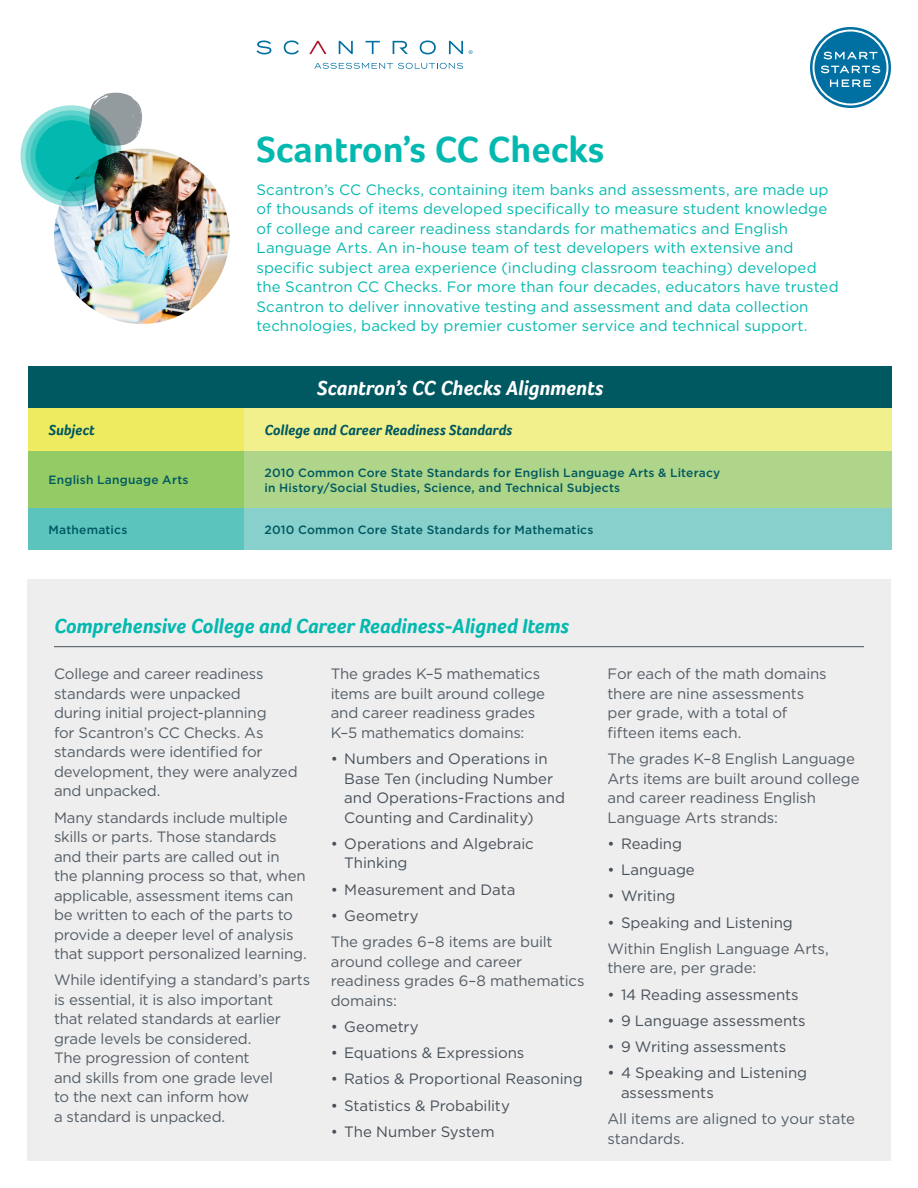
<style>
.page{position:relative;width:918px;height:1188px;background:#fff}
.page>*{position:absolute;margin:0;border:0;box-sizing:border-box;transform-origin:0 0}
.Page_TItle{font:700 37.5px "Foco";color:#03b9af}
.Body_Head_1_-_Underl{font:italic 700 21px "Foco";color:#03b9af}
.Table_Header{font:italic 700 21px "Foco";color:#fff}
.Body{font:15px/19.5px "Gotham";letter-spacing:-.01em;color:#545e66}
.Intro_copy{font:15px/19.5px "Gotham";letter-spacing:.005em;color:#03b9af}
.t1{font:15px/19.5px "Gotham";letter-spacing:-.005em;color:#475058}
.Table_First_Last_Row{font:italic 700 15px "Foco";color:#005861}
.Table_Body{font:500 12px/14.4px "Gotham";letter-spacing:.02em;color:#005861}
</style>
<div class="page">
<svg style="left:810px;top:27px;width:81px;height:81px"></svg>
<svg style="left:257px;top:40px;width:206px;height:14px"></svg>
<svg style="left:314px;top:63px;width:149px;height:6px"></svg>
<svg style="left:469px;top:50px;width:3px;height:4px"></svg>
<div style="left:27px;top:579px;width:864px;height:582px;background:#eeeeef"></div>
<hr style="left:54px;top:646px;width:810px;height:1px;background:#475058">
<div style="left:28px;top:366px;width:864px;height:42px;background:#005861"></div>
<div style="left:28px;top:408px;width:216px;height:43px;background:#efeb60"></div>
<div style="left:244px;top:408px;width:648px;height:43px;background:#f2f08d"></div>
<div style="left:28px;top:451px;width:216px;height:57px;background:#94cb64"></div>
<div style="left:244px;top:451px;width:648px;height:57px;background:#aed589"></div>
<div style="left:28px;top:508px;width:216px;height:42px;background:#5ac4bd"></div>
<div style="left:244px;top:508px;width:648px;height:42px;background:#87d0cc"></div>
<img style="left:54px;top:149px;width:176px;height:175px">
<svg style="left:21px;top:105px;width:101px;height:102px"></svg>
<svg style="left:26px;top:110px;width:91px;height:91px"></svg>
<svg style="left:31px;top:115px;width:81px;height:81px"></svg>
<div style="left:35px;top:120px;width:72px;height:72px;background:#03b9af;border-radius:50%"></div>
<svg style="left:89px;top:92px;width:53px;height:54px"></svg>
<p class="Page_TItle" style="left:256px;top:127px;width:349px">Scantron’s CC Checks</p>
<p class="Intro_copy" style="left:256px;top:180px;width:584px">Scantron’s CC Checks, containing item banks and assessments, are made up of thousands of items developed specifically to measure student knowledge of college and career readiness standards for mathematics and English Language Arts. An in-house team of test developers with extensive and specific subject area experience (including classroom teaching) developed the Scantron CC Checks. For more than four decades, educators have trusted Scantron to deliver innovative testing and assessment and data collection technologies, backed by premier customer service and technical support.</p>
<p class="Table_Header" style="left:317px;top:375px;width:288px">Scantron’s CC Checks Alignments</p>
<p class="Table_First_Last_Row" style="left:49px;top:421px;width:48px">Subject</p>
<p class="Table_First_Last_Row" style="left:265px;top:421px;width:249px">College and Career Readiness Standards</p>
<p class="Table_Body" style="left:49px;top:473px;width:142px">English Language Arts</p>
<p class="Table_Body" style="left:265px;top:466px;width:457px">2010 Common Core State Standards for English Language Arts &amp; Literacy in History/Social Studies, Science, and Technical Subjects</p>
<p class="Table_Body" style="left:49px;top:522px;width:80px">Mathematics</p>
<p class="Table_Body" style="left:265px;top:522px;width:330px">2010 Common Core State Standards for Mathematics</p>
<p class="Body_Head_1_-_Underl" style="left:54px;top:613px;width:517px">Comprehensive College and Career Readiness-Aligned Items</p>
<p class="Body" style="left:54px;top:664px;width:245px">College and career readiness standards were unpacked<br>during initial project-planning<br>for Scantron’s CC Checks. As standards were identified for development, they were analyzed and unpacked.</p>
<p class="Body" style="left:54px;top:807px;width:254px">Many standards include multiple skills or parts. Those standards and their parts are called out in the planning process so that, when applicable, assessment items can be written to each of the parts to provide a deeper level of analysis that support personalized learning.</p>
<p class="Body" style="left:54px;top:970px;width:258px">While identifying a standard’s parts is essential, it is also important<br>that related standards at earlier grade levels be considered.<br>The progression of content<br>and skills from one grade level<br>to the next can inform how<br>a standard is unpacked.</p>
<p class="Body" style="left:331px;top:664px;width:216px">The grades K–5 mathematics items are built around college and career readiness grades<br>K–5 mathematics domains:</p>
<p class="t1" style="left:344px;top:749px;width:222px;text-indent:-14px">• Numbers and Operations in<br>Base Ten (including Number and Operations-Fractions and<br>Counting and Cardinality)</p>
<p class="t1" style="left:344px;top:833px;width:191px;text-indent:-14px">• Operations and Algebraic<br>Thinking</p>
<p class="t1" style="left:331px;top:879px;width:186px">• Measurement and Data</p>
<p class="t1" style="left:331px;top:905px;width:89px">• Geometry</p>
<p class="Body" style="left:331px;top:932px;width:255px">The grades 6–8 items are built around college and career readiness grades 6–8 mathematics domains:</p>
<p class="t1" style="left:331px;top:1016px;width:89px">• Geometry</p>
<p class="t1" style="left:331px;top:1043px;width:195px">• Equations &amp; Expressions</p>
<p class="t1" style="left:331px;top:1069px;width:254px">• Ratios &amp; Proportional Reasoning</p>
<p class="t1" style="left:331px;top:1095px;width:181px">• Statistics &amp; Probability</p>
<p class="t1" style="left:331px;top:1121px;width:165px">• The Number System</p>
<p class="Body" style="left:608px;top:664px;width:221px">For each of the math domains there are nine assessments per grade, with a total of fifteen items each.</p>
<p class="Body" style="left:608px;top:749px;width:254px">The grades K–8 English Language<br>Arts items are built around college and career readiness English<br>Language Arts strands:</p>
<p class="t1" style="left:608px;top:833px;width:76px">• Reading</p>
<p class="t1" style="left:608px;top:860px;width:89px">• Language</p>
<p class="t1" style="left:608px;top:886px;width:70px">• Writing</p>
<p class="t1" style="left:608px;top:912px;width:187px">• Speaking and Listening</p>
<p class="Body" style="left:608px;top:938px;width:223px">Within English Language Arts, there are, per grade:</p>
<p class="t1" style="left:608px;top:984px;width:193px">• 14 Reading assessments</p>
<p class="t1" style="left:608px;top:1010px;width:200px">• 9 Language assessments</p>
<p class="t1" style="left:608px;top:1037px;width:180px">• 9 Writing assessments</p>
<p class="t1" style="left:621px;top:1063px;width:188px;text-indent:-14px">• 4 Speaking and Listening assessments</p>
<p class="Body" style="left:608px;top:1109px;width:249px">All items are aligned to your state standards.</p>
</div>
